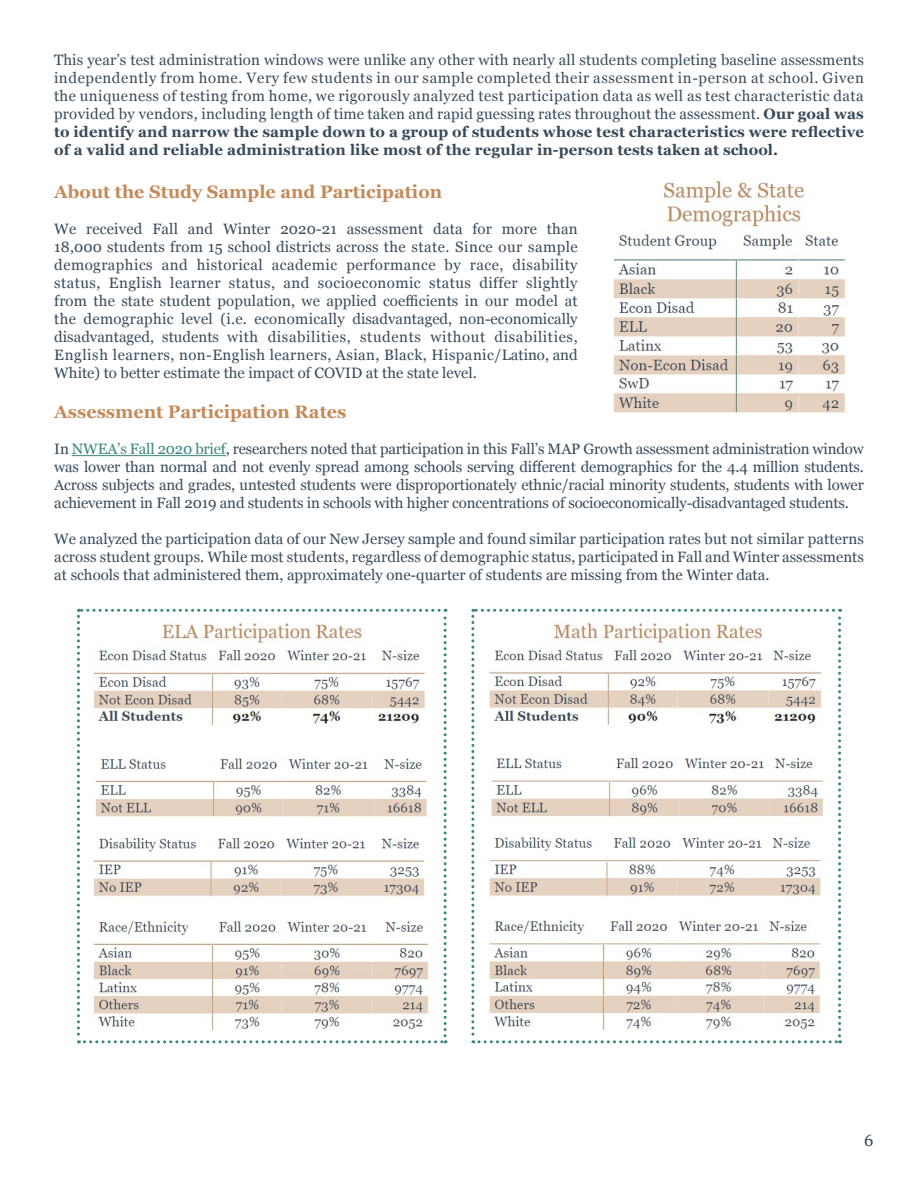
<style>
.page{position:relative;width:918px;height:1188px;background:#fff}
.page>*{position:absolute;margin:0;border:0;box-sizing:border-box;transform-origin:0 0}
.t1{font:700 18px "Georgia";color:#c48a59}
.t2{font:16.5px "Georgia";color:#384a59}
.t3{font:15px/18px "Georgia";color:#384a59;text-align:justify}
.s1{font-weight:700}
.s2{color:#3b857d}
</style>
<div class="page">
<img style="left:613px;top:180px;width:233px;height:233px">
<svg style="left:77px;top:609px;width:370px;height:434px"></svg>
<hr style="left:72px;top:455px;width:154px;height:1px;background:#3b857d">
<svg style="left:471px;top:609px;width:370px;height:434px"></svg>
<p class="t3" style="left:54px;top:51px;width:812px">This year’s test administration windows were unlike any other with nearly all students completing baseline assessments independently from home. Very few students in our sample completed their assessment in-person at school. Given the uniqueness of testing from home, we rigorously analyzed test participation data as well as test characteristic data provided by vendors, including length of time taken and rapid guessing rates throughout the assessment. <span class="s1">Our goal was to identify and narrow the sample down to a group of students whose test characteristics were reflective of a valid and reliable administration like most of the regular in-person tests taken at school.</span></p>
<p class="t1" style="left:54px;top:178px;width:389px">About the Study Sample and Participation</p>
<p class="t3" style="left:54px;top:219px;width:525px">We received Fall and Winter 2020-21 assessment data for more than 18,000 students from 15 school districts across the state. Since our sample demographics and historical academic performance by race, disability status, English learner status, and socioeconomic status differ slightly from the state student population, we applied coefficients in our model at the demographic level (i.e. economically disadvantaged, non-economically disadvantaged, students with disabilities, students without disabilities, English learners, non-English learners, Asian, Black, Hispanic/Latino, and White) to better estimate the impact of COVID at the state level.</p>
<p class="t1" style="left:54px;top:399px;width:294px">Assessment Participation Rates</p>
<p class="t3" style="left:54px;top:440px;width:811px">In <span class="s2">NWEA’s Fall 2020 brief</span>, researchers noted that participation in this Fall’s MAP Growth assessment administration window was lower than normal and not evenly spread among schools serving different demographics for the 4.4 million students.<br>Across subjects and grades, untested students were disproportionately ethnic/racial minority students, students with lower achievement in Fall 2019 and students in schools with higher concentrations of socioeconomically-disadvantaged students.</p>
<p class="t3" style="left:54px;top:530px;width:811px">We analyzed the participation data of our New Jersey sample and found similar participation rates but not similar patterns across student groups. While most students, regardless of demographic status, participated in Fall and Winter assessments at schools that administered them, approximately one-quarter of students are missing from the Winter data.</p>
<p class="t2" style="left:864px;top:1129px;width:11px">6</p>
</div>
